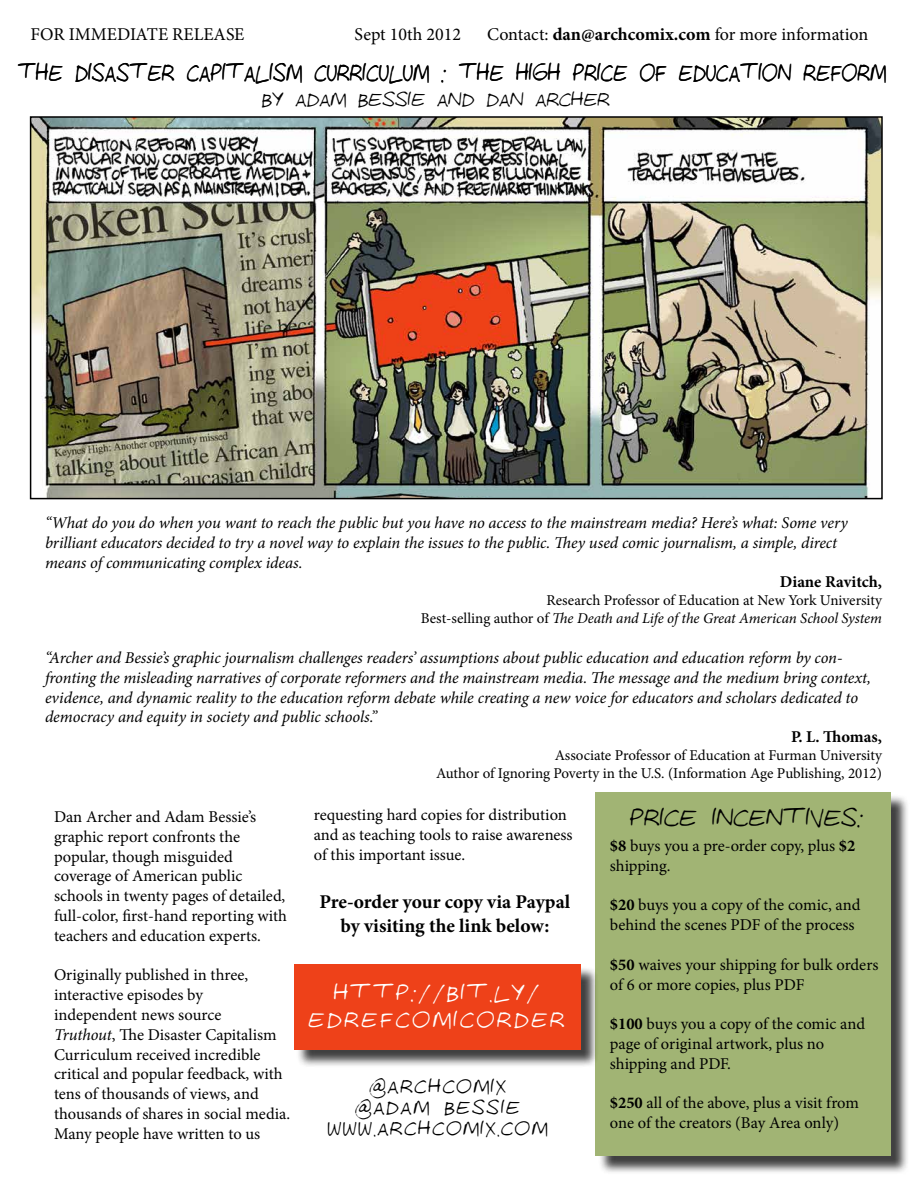
<style>
.page{position:relative;width:918px;height:1188px;background:#fff}
.page>*{position:absolute;margin:0;border:0;box-sizing:border-box;transform-origin:0 0}
.t1{font:36px "My Script Font";color:#000}
.t2{font:35.7px "My Script Font";letter-spacing:.01em;color:#000;scale:.8 1}
.t3{font:33px/27px "My Script Font";letter-spacing:.08em;color:#fff;text-align:center}
.t4{font:28.5px/21px "My Script Font";letter-spacing:.06em;color:#000;text-align:center}
.t5{font:28.5px "My Script Font";color:#000}
.t6{font:700 19.5px/24px "Minion Pro";color:#000;text-align:center}
.t7{font:18px "Minion Pro";color:#000}
.t8{font:16.5px/19.8px "Minion Pro";letter-spacing:-.005em;color:#000}
.t9{font:italic 16.5px/19.8px "Minion Pro";letter-spacing:-.01em;color:#000}
.t10{font:700 16.5px "Minion Pro";color:#000}
.t11{font:15px/18px "Minion Pro";letter-spacing:-.005em;color:#000;text-align:right}
.s1{font-weight:700}
.s2{font-style:italic}
</style>
<div class="page">
<div style="left:598px;top:794px;width:312px;height:380px;background:#000;opacity:.75"></div>
<div style="left:596px;top:792px;width:295px;height:364px;background:#a1b474"></div>
<img style="left:33px;top:119px;width:847px;height:377px">
<div style="left:30px;top:116px;width:853px;height:383px;border:2px solid #000"></div>
<div style="left:296px;top:966px;width:304px;height:102px;background:#000;opacity:.75"></div>
<div style="left:294px;top:964px;width:287px;height:85px;background:#ee4119"></div>
<p class="t7" style="left:31px;top:22px;width:215px">FOR IMMEDIATE RELEASE</p>
<p class="t7" style="left:355px;top:22px;width:108px">Sept 10th 2012</p>
<p class="t7" style="left:487px;top:22px;width:383px">Contact: <span class="s1">dan@archcomix.com</span> for more information</p>
<h2 class="t2" style="left:18px;top:60px;width:1086px">The Disaster Capitalism Curriculum : The High Price of Education Reform</h2>
<h3 class="t5" style="left:262px;top:89px;width:350px">by Adam Bessie and Dan Archer</h3>
<p class="t9" style="left:45px;top:513px;width:804px">“What do you do when you want to reach the public but you have no access to the mainstream media? Here’s what: Some very brilliant educators decided to try a novel way to explain the issues to the public. They used comic journalism, a simple, direct means of communicating complex ideas.</p>
<p class="t10" style="left:780px;top:570px;width:104px">Diane Ravitch,</p>
<p class="t11" style="left:421px;top:592px;width:463px">Research Professor of Education at New York University<br>Best-selling author of <span class="s2">The Death and Life of the Great American School System</span></p>
<p class="t9" style="left:45px;top:648px;width:828px">“Archer and Bessie’s graphic journalism challenges readers’ assumptions about public education and education reform by con&shy;fronting the misleading narratives of corporate reformers and the mainstream media. The message and the medium bring context, evidence, and dynamic reality to the education reform debate while creating a new voice for educators and scholars dedicated to democracy and equity in society and public schools.”</p>
<p class="t10" style="left:791px;top:725px;width:92px">P. L. Thomas,</p>
<p class="t11" style="left:436px;top:746px;width:447px">Associate Professor of Education at Furman University<br>Author of Ignoring Poverty in the U.S. (Information Age Publishing, 2012)</p>
<p class="t8" style="left:54px;top:807px;width:235px">Dan Archer and Adam Bessie’s graphic report confronts the popular, though misguided coverage of American public schools in twenty pages of detailed, full-color, first-hand reporting with teachers and education experts.</p>
<p class="t8" style="left:54px;top:965px;width:238px">Originally published in three, interactive episodes by independent news source<br><span class="s2">Truthout</span>, The Disaster Capitalism<br>Curriculum received incredible critical and popular feedback, with tens of thousands of views, and thousands of shares in social media.<br>Many people have written to us</p>
<p class="t8" style="left:314px;top:805px;width:260px">requesting hard copies for distribution and as teaching tools to raise awareness of this important issue.</p>
<p class="t6" style="left:319px;top:889px;width:252px">Pre-order your copy via Paypal by visiting the link below:</p>
<h3 class="t3" style="left:309px;top:982px;width:257px">http://bit.ly/ edrefcomicorder</h3>
<h3 class="t4" style="left:328px;top:1079px;width:221px">@archcomix<br>@adam bessie www.archcomix.com</h3>
<h1 class="t1" style="left:630px;top:806px;width:235px">Price Incentives:</h1>
<p class="t8" style="left:610px;top:836px;width:247px"><span class="s1">$8</span> buys you a pre-order copy, plus <span class="s1">$2 </span>shipping.</p>
<p class="t8" style="left:610px;top:895px;width:252px"><span class="s1">$20</span> buys you a copy of the comic, and behind the scenes PDF of the process</p>
<p class="t8" style="left:610px;top:955px;width:270px"><span class="s1">$50</span> waives your shipping for bulk orders of 6 or more copies, plus PDF</p>
<p class="t8" style="left:610px;top:1014px;width:257px"><span class="s1">$100</span> buys you a copy of the comic and page of original artwork, plus no shipping and PDF.</p>
<p class="t8" style="left:610px;top:1093px;width:251px"><span class="s1">$250</span> all of the above, plus a visit from one of the creators (Bay Area only)</p>
</div>
